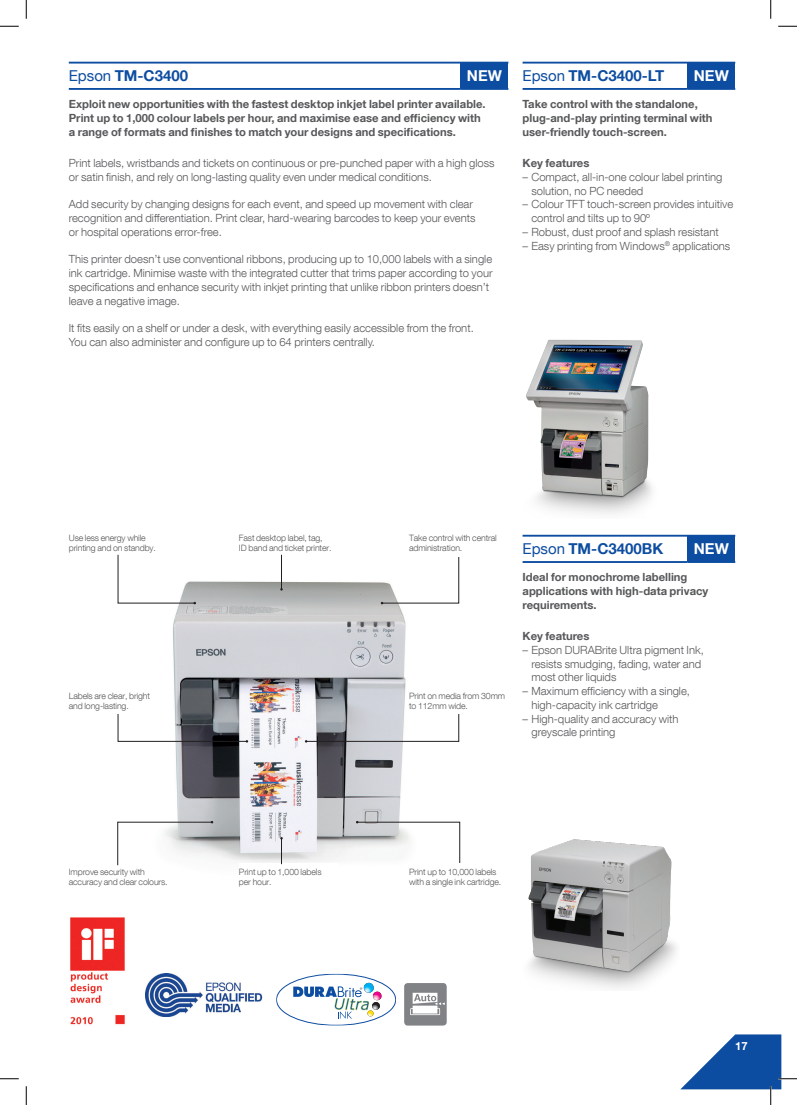
<style>
.page{position:relative;width:797px;height:1105px;background:#fff}
.page>*{position:absolute;margin:0;border:0;box-sizing:border-box;transform-origin:0 0}
.lock-up_12_14-55roma{font:700 15px "Helvetica Neue LT Com";color:#0d4da1}
.lock-up_12_14-55roma-2{font:700 15px "Helvetica Neue LT Com";color:#fff}
.body__9_11-45light_8{font:300 11.25px/13.8px "Helvetica Neue LT Com";color:#57585a}
.body_bold__9_11-75bo{font:700 11.25px/13.8px "Helvetica Neue LT Com";color:#57585a}
.t1{font:700 11.25px "Helvetica Neue LT Com";color:#fff}
.t2{font:300 8.75px/10px "Helvetica Neue LT Com";letter-spacing:-.015em;color:#57585a}
.s1{font-weight:400}
</style>
<div class="page">
<div style="left:460px;top:63px;width:48px;height:26px;background:#0d4da1"></div>
<hr style="left:69px;top:62px;width:391px;height:2px;background:#0d4da1">
<hr style="left:460px;top:62px;width:48px;height:2px;background:#0d4da1">
<hr style="left:69px;top:88px;width:391px;height:2px;background:#0d4da1">
<hr style="left:460px;top:88px;width:48px;height:2px;background:#0d4da1">
<div style="left:687px;top:63px;width:48px;height:26px;background:#0d4da1"></div>
<hr style="left:522px;top:62px;width:165px;height:2px;background:#0d4da1">
<hr style="left:687px;top:62px;width:48px;height:2px;background:#0d4da1">
<hr style="left:522px;top:88px;width:165px;height:2px;background:#0d4da1">
<hr style="left:687px;top:88px;width:48px;height:2px;background:#0d4da1">
<img style="left:526px;top:339px;width:126px;height:175px">
<div style="left:687px;top:536px;width:48px;height:26px;background:#0d4da1"></div>
<hr style="left:522px;top:535px;width:165px;height:2px;background:#0d4da1">
<hr style="left:687px;top:535px;width:48px;height:2px;background:#0d4da1">
<hr style="left:522px;top:561px;width:165px;height:2px;background:#0d4da1">
<hr style="left:687px;top:561px;width:48px;height:2px;background:#0d4da1">
<img style="left:528px;top:839px;width:148px;height:149px">
<img style="left:173px;top:577px;width:288px;height:286px">
<svg style="left:117px;top:554px;width:79px;height:50px"></svg>
<svg style="left:117px;top:704px;width:131px;height:39px"></svg>
<svg style="left:381px;top:557px;width:78px;height:47px"></svg>
<svg style="left:305px;top:704px;width:154px;height:39px"></svg>
<svg style="left:117px;top:821px;width:96px;height:45px"></svg>
<svg style="left:356px;top:821px;width:104px;height:42px"></svg>
<div style="left:69px;top:669px;width:99px;height:45px;background:#fff"></div>
<div style="left:409px;top:669px;width:99px;height:45px;background:#fff"></div>
<svg style="left:280px;top:837px;width:3px;height:27px"></svg>
<hr style="left:281px;top:555px;width:1px;height:34px;background:#231f20">
<img style="left:70px;top:917px;width:55px;height:108px">
<svg style="left:276px;top:974px;width:120px;height:51px"></svg>
<div style="left:404px;top:983px;width:42px;height:42px;background:#808285;border-radius:4px"></div>
<svg style="left:410px;top:993px;width:35px;height:22px"></svg>
<img style="left:145px;top:974px;width:118px;height:42px">
<svg style="left:0;top:25px;width:19px;height:2px"></svg>
<svg style="left:778px;top:25px;width:19px;height:2px"></svg>
<svg style="left:0;top:1078px;width:19px;height:1px"></svg>
<svg style="left:25px;top:0;width:2px;height:19px"></svg>
<svg style="left:25px;top:1086px;width:2px;height:19px"></svg>
<svg style="left:770px;top:0;width:1px;height:19px"></svg>
<svg style="left:680px;top:1034px;width:117px;height:71px"></svg>
<p class="lock-up_12_14-55roma" style="left:69px;top:66px;width:121px"><span class="s1">Epson</span> TM-C3400</p>
<p class="lock-up_12_14-55roma-2" style="left:467px;top:66px;width:36px">NEW</p>
<p class="body_bold__9_11-75bo" style="left:69px;top:97px;width:418px">Exploit new opportunities with the fastest desktop inkjet label printer available.<br>Print up to 1,000 colour labels per hour, and maximise ease and efficiency with a range of formats and finishes to match your designs and specifications.</p>
<p class="body__9_11-45light_8" style="left:69px;top:156px;width:427px">Print labels, wristbands and tickets on continuous or pre-punched paper with a high gloss or satin finish, and rely on long-lasting quality even under medical conditions.</p>
<p class="body__9_11-45light_8" style="left:69px;top:197px;width:408px">Add security by changing designs for each event, and speed up movement with clear recognition and differentiation. Print clear, hard-wearing barcodes to keep your events or hospital operations error-free.</p>
<p class="body__9_11-45light_8" style="left:69px;top:252px;width:425px">This printer doesn’t use conventional ribbons, producing up to 10,000 labels with a single ink cartridge. Minimise waste with the integrated cutter that trims paper according to your specifications and enhance security with inkjet printing that unlike ribbon printers doesn’t leave a negative image.</p>
<p class="body__9_11-45light_8" style="left:69px;top:321px;width:406px">It fits easily on a shelf or under a desk, with everything easily accessible from the front.<br>You can also administer and configure up to 64 printers centrally.</p>
<p class="lock-up_12_14-55roma" style="left:522px;top:66px;width:143px"><span class="s1">Epson</span> TM-C3400-LT</p>
<p class="lock-up_12_14-55roma-2" style="left:693px;top:66px;width:36px">NEW</p>
<p class="body_bold__9_11-75bo" style="left:522px;top:97px;width:191px">Take control with the standalone, plug-and-play printing terminal with user-friendly touch-screen.</p>
<p class="body_bold__9_11-75bo" style="left:522px;top:156px;width:68px">Key features</p>
<p class="body__9_11-45light_8" style="left:531px;top:170px;width:192px;text-indent:-9px">– Compact, all-in-one colour label printing solution, no PC needed</p>
<p class="body__9_11-45light_8" style="left:531px;top:197px;width:203px;text-indent:-9px">– Colour TFT touch-screen provides intuitive control and tilts up to 90º</p>
<p class="body__9_11-45light_8" style="left:522px;top:225px;width:198px">– Robust, dust proof and splash resistant</p>
<p class="body__9_11-45light_8" style="left:522px;top:238px;width:209px">– Easy printing from Windows<sup>®</sup> applications</p>
<p class="t2" style="left:69px;top:533px;width:89px">Use less energy while printing and on standby.</p>
<p class="t2" style="left:239px;top:533px;width:94px">Fast desktop label, tag,<br>ID band and ticket printer.</p>
<p class="t2" style="left:409px;top:533px;width:89px">Take control with central administration.</p>
<p class="t2" style="left:69px;top:690px;width:83px">Labels are clear, bright and long-lasting.</p>
<p class="t2" style="left:409px;top:690px;width:97px">Print on media from 30mm to 112mm wide.</p>
<p class="lock-up_12_14-55roma" style="left:522px;top:539px;width:142px"><span class="s1">Epson</span> TM-C3400BK</p>
<p class="lock-up_12_14-55roma-2" style="left:693px;top:539px;width:36px">NEW</p>
<p class="body_bold__9_11-75bo" style="left:522px;top:570px;width:187px">Ideal for monochrome labelling applications with high-data privacy requirements.</p>
<p class="body_bold__9_11-75bo" style="left:522px;top:629px;width:68px">Key features</p>
<p class="body__9_11-45light_8" style="left:531px;top:643px;width:174px;text-indent:-9px">– Epson DURABrite Ultra pigment Ink, resists smudging, fading, water and most other liquids</p>
<p class="body__9_11-45light_8" style="left:531px;top:684px;width:160px;text-indent:-9px">– Maximum efficiency with a single, high-capacity ink cartridge</p>
<p class="body__9_11-45light_8" style="left:531px;top:711px;width:149px;text-indent:-9px">– High-quality and accuracy with greyscale printing</p>
<p class="t2" style="left:239px;top:867px;width:84px">Print up to 1,000 labels per hour.</p>
<p class="t2" style="left:69px;top:867px;width:100px">Improve security with accuracy and clear colours.</p>
<p class="t2" style="left:409px;top:867px;width:94px">Print up to 10,000 labels with a single ink cartridge.</p>
<p class="t1" style="left:735px;top:1038px;width:14px">17</p>
</div>
